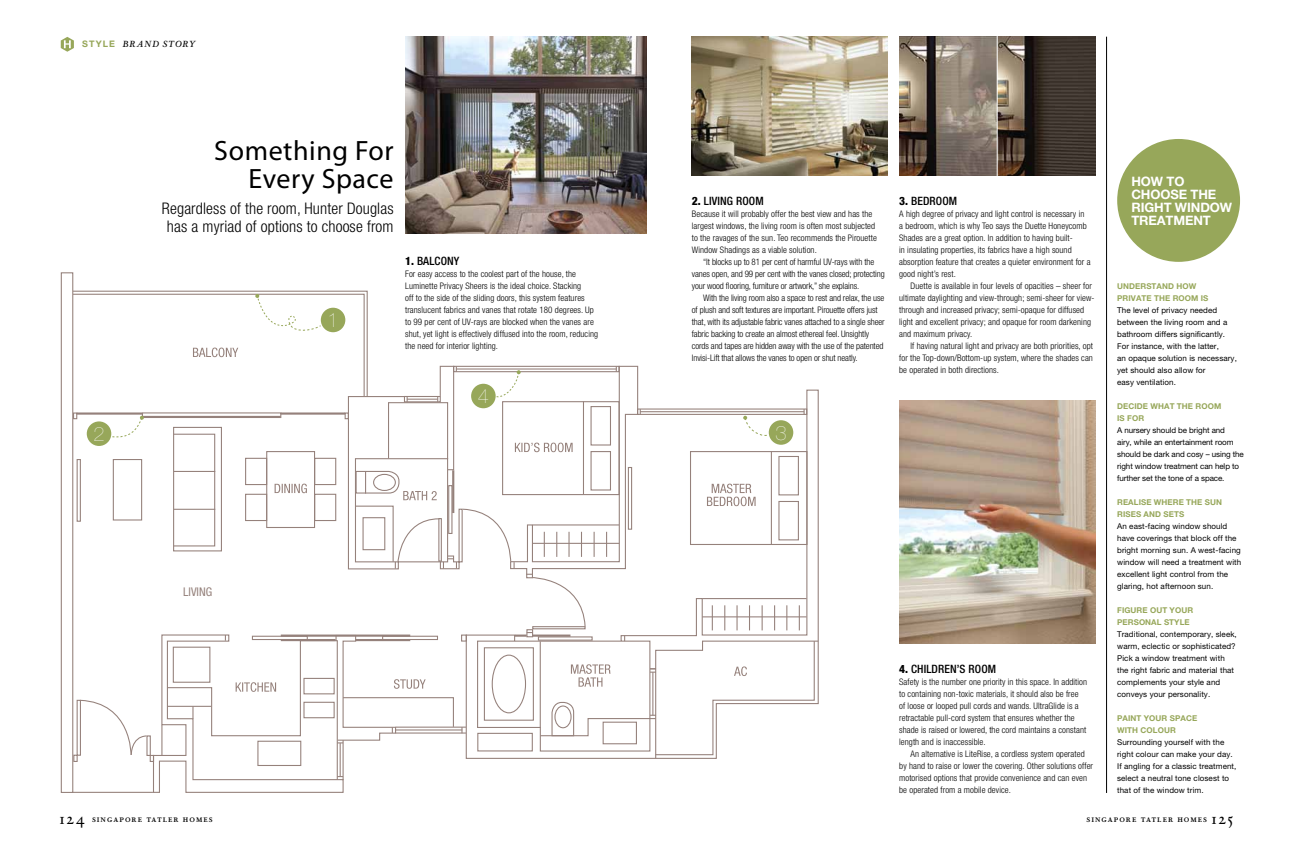
<style>
.page{position:relative;width:1293px;height:865px;background:#fff}
.page>*{position:absolute;margin:0;border:0;box-sizing:border-box;transform-origin:0 0}
.t1{font:28px/28px "Myriad Pro";letter-spacing:.02em;color:#000;text-align:right}
.t2{font:200 19.9px "Helvetica Neue LT Pro";color:#fff}
.t3{font:300 condensed 16px/18px "Helvetica Neue LT Pro";letter-spacing:.01em;color:#000;text-align:center}
.t4{font:700 13px/13px "Helvetica Neue LT Pro";letter-spacing:-.01em;color:#fff}
.t5{font:condensed 12px "Helvetica Neue LT Pro";color:#95817b}
.t6{font:500 condensed 11.5px "Helvetica Neue LT Pro";letter-spacing:.01em;color:#000}
.t7{font:italic 10.5px "Corundum News O2";letter-spacing:.075em;color:#000}
.t8{font:10px "Corundum Text Book SC";letter-spacing:.1em;color:#000}
.t9{font:300 condensed 9px/12px "Helvetica Neue LT Pro";letter-spacing:.01em;color:#000}
.t10{font:300 condensed 9px/12px "Helvetica Neue LT Pro";letter-spacing:-.01em;color:#000}
.t11{font:8px/12px "Helvetica Neue LT Pro";letter-spacing:.01em;color:#000}
.t12{font:8px/12px "Helvetica Neue LT Pro";letter-spacing:-.01em;color:#000}
.t13{font:700 8px/12px "Helvetica Neue LT Pro";letter-spacing:.01em;color:#97a75a}
.s1{font-family:"Helvetica Neue LT Pro";font-weight:700;font-style:normal;font-size:9px;color:#97a75a}
.s2{font-weight:800}
.s3{font-size:17px}
</style>
<div class="page">
<svg style="left:61px;top:37px;width:13px;height:15px"></svg>
<div style="left:61px;top:272px;width:12px;height:521px;border:1px solid #95817b"></div>
<svg style="left:72px;top:290px;width:747px;height:503px"></svg>
<div style="left:87px;top:421px;width:24px;height:25px;background:#97a75a;border-radius:50%"></div>
<div style="left:321px;top:308px;width:24px;height:24px;background:#97a75a;border-radius:50%"></div>
<div style="left:471px;top:384px;width:24px;height:24px;background:#97a75a;border-radius:50%"></div>
<div style="left:769px;top:420px;width:24px;height:25px;background:#97a75a;border-radius:50%"></div>
<img style="left:405px;top:37px;width:241px;height:197px">
<img style="left:692px;top:37px;width:196px;height:138px">
<img style="left:899px;top:37px;width:196px;height:138px">
<img style="left:899px;top:401px;width:196px;height:242px">
<div style="left:1117px;top:139px;width:123px;height:123px;background:#97a75a;border-radius:50%"></div>
<hr style="left:996px;top:34px;width:1px;height:144px;background:#fff">
<hr style="left:1106px;top:37px;width:1px;height:756px;background:#000">
<p class="t7" style="left:82px;top:38px;width:115px"><span class="s1">STYLE</span> BRAND STORY</p>
<h2 class="t2" style="left:93px;top:422px;width:13px">2</h2>
<h1 class="t1" style="left:214px;top:136px;width:181px">Something For<br>Every Space</h1>
<h3 class="t3" style="left:162px;top:199px;width:233px">Regardless of the room, Hunter Douglas has a myriad of options to choose from</h3>
<h2 class="t2" style="left:327px;top:308px;width:13px">1</h2>
<p class="t6" style="left:405px;top:254px;width:56px"><span class="s2">1.</span> BALCONY</p>
<p class="t9" style="left:405px;top:267px;width:195px">For easy access to the coolest part of the house, the Luminette Privacy Sheers is the ideal choice. Stacking<br>off to the side of the sliding doors, this system features translucent fabrics and vanes that rotate 180 degrees. Up to 99 per cent of UV-rays are blocked when the vanes are shut, yet light is effectively diffused into the room, reducing the need for interior lighting.</p>
<h2 class="t2" style="left:478px;top:384px;width:13px">4</h2>
<h3 class="t5" style="left:183px;top:584px;width:30px">LIVING</h3>
<p class="t6" style="left:692px;top:194px;width:73px"><span class="s2">2.</span> LIVING ROOM</p>
<p class="t9" style="left:692px;top:207px;width:187px">Because it will probably offer the best view and has the largest windows, the living room is often most subjected to the ravages of the sun. Teo recommends the Pirouette Window Shadings as a viable solution.</p>
<p class="t10" style="left:692px;top:255px;width:194px;text-indent:11px">“It blocks up to 81 per cent of harmful UV-rays with the vanes open, and 99 per cent with the vanes closed; protecting your wood flooring, furniture or artwork,” she explains.</p>
<p class="t10" style="left:692px;top:291px;width:194px;text-indent:11px">With the living room also a space to rest and relax, the use of plush and soft textures are important. Pirouette offers just that, with its adjustable fabric vanes attached to a single sheer fabric backing to create an almost ethereal feel. Unsightly cords and tapes are hidden away with the use of the patented Invisi-Lift that allows the vanes to open or shut neatly.</p>
<p class="t6" style="left:899px;top:194px;width:59px"><span class="s2">3.</span> BEDROOM</p>
<p class="t9" style="left:899px;top:207px;width:193px">A high degree of privacy and light control is necessary in<br>a bedroom, which is why Teo says the Duette Honeycomb Shades are a great option. In addition to having built-<br>in insulating properties, its fabrics have a high sound absorption feature that creates a quieter environment for a good night’s rest.</p>
<p class="t9" style="left:899px;top:279px;width:197px;text-indent:11px">Duette is available in four levels of opacities – sheer for ultimate daylighting and view-through; semi-sheer for view&shy;through and increased privacy; semi-opaque for diffused light and excellent privacy; and opaque for room darkening and maximum privacy.</p>
<p class="t9" style="left:899px;top:339px;width:195px;text-align:justify;text-indent:11px">If having natural light and privacy are both priorities, opt for the Top-down/Bottom-up system, where the shades can be operated in both directions.</p>
<h2 class="t2" style="left:775px;top:421px;width:13px">3</h2>
<p class="t6" style="left:899px;top:662px;width:98px"><span class="s2">4.</span> CHILDREN’S ROOM</p>
<p class="t9" style="left:899px;top:675px;width:189px">Safety is the number one priority in this space. In addition to containing non-toxic materials, it should also be free<br>of loose or looped pull cords and wands. UltraGlide is a retractable pull-cord system that ensures whether the shade is raised or lowered, the cord maintains a constant length and is inaccessible.</p>
<p class="t9" style="left:899px;top:747px;width:195px;text-indent:11px">An alternative is LiteRise, a cordless system operated by hand to raise or lower the covering. Other solutions offer motorised options that provide convenience and can even be operated from a mobile device.</p>
<h3 class="t4" style="left:1131px;top:174px;width:102px">HOW TO<br>CHOOSE THE<br>RIGHT WINDOW<br>TREAT</h3>
<h3 class="t4" style="left:1173px;top:213px;width:39px">MENT</h3>
<p class="t13" style="left:1117px;top:280px;width:19px">UNDERSTA</p>
<p class="t13" style="left:1162px;top:280px;width:36px">ND HOW</p>
<p class="t13" style="left:1117px;top:292px;width:25px">PR IVATE</p>
<p class="t13" style="left:1154px;top:292px;width:55px">THE ROOM IS</p>
<p class="t11" style="left:1117px;top:304px;width:121px">The level of privacy needed between the living room and a bathroom differs significantly.<br>For instance, with the latter,<br>an opaque solution is necessary, yet should also allow for<br>easy ventilation.</p>
<p class="t13" style="left:1117px;top:400px;width:106px">DECIDE WHAT THE ROOM<br>IS FOR</p>
<p class="t12" style="left:1117px;top:424px;width:128px">A nursery should be bright and<br>airy, while an entertainment room should be dark and cosy – using the right window treatment can help to further set the tone of a space.</p>
<p class="t13" style="left:1117px;top:496px;width:12px">REAL</p>
<p class="t13" style="left:1138px;top:496px;width:36px">ISE WHERE</p>
<p class="t13" style="left:1186px;top:496px;width:37px">THE SUN</p>
<p class="t13" style="left:1117px;top:508px;width:15px">RISES</p>
<p class="t13" style="left:1143px;top:508px;width:26px">AND SETS</p>
<p class="t11" style="left:1117px;top:520px;width:126px">An east-facing window should have coverings that block off the bright morning sun. A west-facing window will need a treatment with excellent light control from the glaring, hot afternoon sun.</p>
<p class="t13" style="left:1117px;top:604px;width:20px">FIGURE</p>
<p class="t13" style="left:1150px;top:604px;width:38px">OUT YOUR</p>
<p class="t13" style="left:1117px;top:616px;width:7px">PERS</p>
<p class="t13" style="left:1139px;top:616px;width:32px">ONAL STYLE</p>
<p class="t11" style="left:1117px;top:628px;width:121px">Traditional, contemporary, sleek, warm, eclectic or sophisticated?<br>Pick a window treatment with the right fabric and material that complements your style and conveys your personality.</p>
<p class="t13" style="left:1117px;top:712px;width:59px">PAINT YOUR SPACE<br>WITH COLOUR</p>
<p class="t11" style="left:1117px;top:736px;width:121px">Surrounding yourself with the right colour can make your day.<br>If angling for a classic treatment, select a neutral tone closest to that of the window trim.</p>
<p class="t8" style="left:60px;top:812px;width:155px"><span class="s3">124</span> singapore tatler homes</p>
<p class="t8" style="left:1086px;top:812px;width:148px">singapore tatler homes <span class="s3">125</span></p>
</div>
